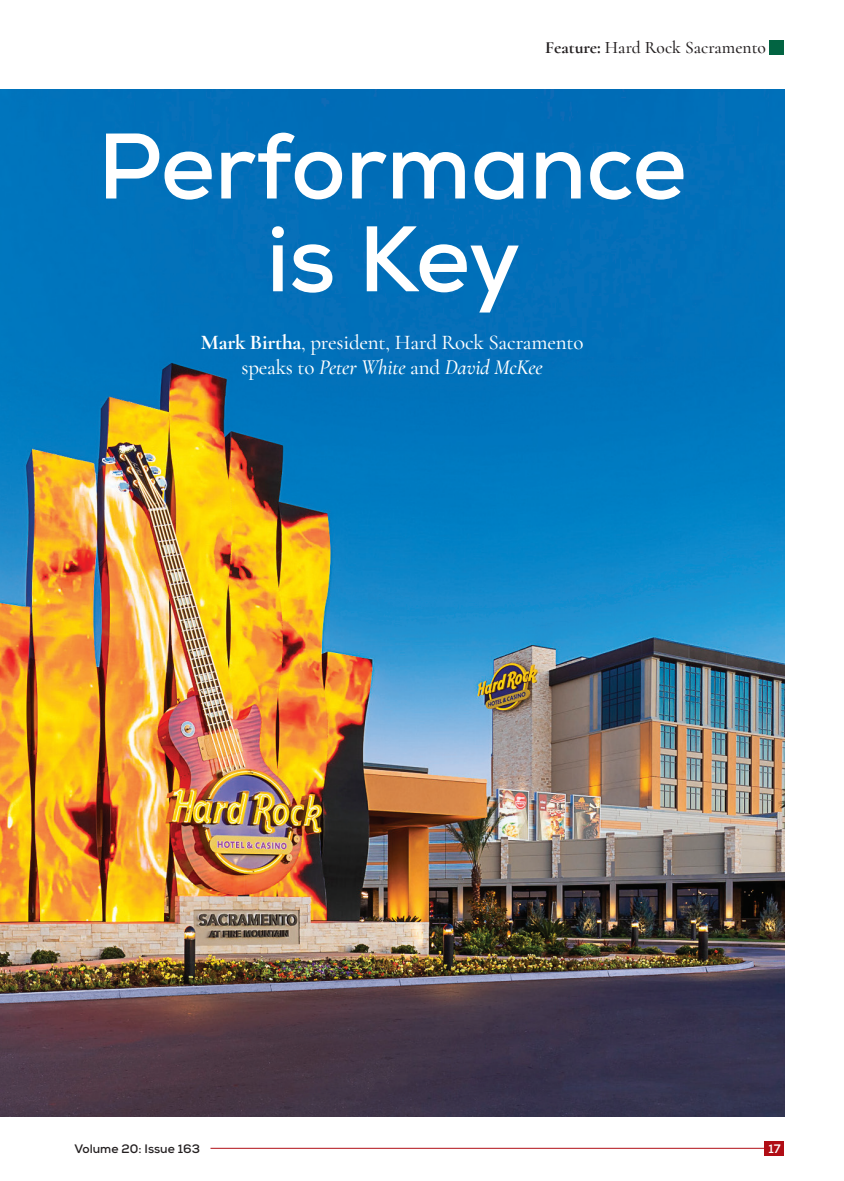
<style>
.page{position:relative;width:844px;height:1181px;background:#fff}
.page>*{position:absolute;margin:0;border:0;box-sizing:border-box;transform-origin:0 0}
.NormalCL{font:700 92.75px/92.8px "Nexa";color:#fff;text-align:center}
.sub_header_CL{font:500 21px/24.5px "Cormorant Garamond";letter-spacing:-.01em;color:#fff;text-align:center}
.NormalCL-2{font:500 17.5px "Cormorant";color:#231f20}
.t1{font:700 12.25px "Nexa";color:#231f20}
.t2{font:700 12.25px "Nexa";color:#fff}
.s1{font-weight:700}
.s2{font-style:italic}
</style>
<div class="page">
<img style="left:0;top:89px;width:784px;height:1027px">
<hr style="left:210px;top:1148px;width:559px;height:1px;background:#b00d15">
<div style="left:764px;top:1141px;width:20px;height:15px;background:#b00d15"></div>
<div style="left:769px;top:40px;width:15px;height:15px;background:#026442"></div>
<p class="NormalCL-2" style="left:545px;top:36px;width:222px"><span class="s1">Feature:</span> Hard Rock Sacramento</p>
<p class="NormalCL" style="left:98px;top:120px;width:590px">Performance is Key</p>
<p class="sub_header_CL" style="left:201px;top:330px;width:384px"><span class="s1">Mark Birtha</span>, president, Hard Rock Sacramento speaks to <span class="s2">Peter White</span> and <span class="s2">David McKee</span></p>
<p class="t1" style="left:74px;top:1141px;width:127px">Volume 20: Issue 163</p>
<p class="t2" style="left:768px;top:1141px;width:14px">17</p>
</div>
